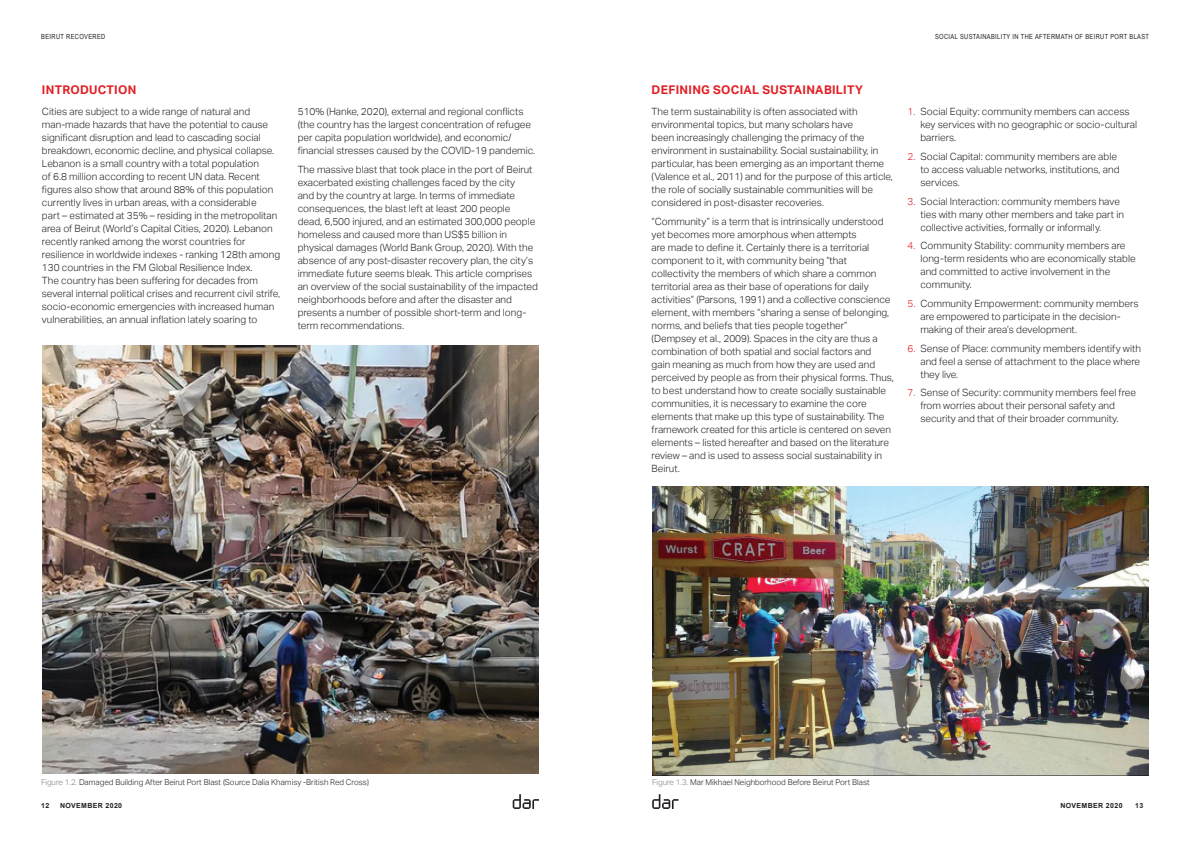
<style>
.page{position:relative;width:1191px;height:842px;background:#fff}
.page>*{position:absolute;margin:0;border:0;box-sizing:border-box;transform-origin:0 0}
.t1{font:700 12px "Aktiv Grotesk";letter-spacing:.025em;color:#e11f25}
.t2{font:300 10px/13px "Aktiv Grotesk";color:#231f20}
.t3{font:300 8px "Aktiv Grotesk";color:#231f20}
.t4{font:7px "Arial Narrow";letter-spacing:.05em;color:#231f20}
.t5{font:700 7px "Arial";letter-spacing:.05em;color:#231f20}
.s1{color:#e11f25}
.s2{color:#808285}
</style>
<div class="page">
<svg style="left:652px;top:794px;width:26px;height:15px"></svg>
<svg style="left:513px;top:794px;width:26px;height:15px"></svg>
<img style="left:652px;top:487px;width:496px;height:288px">
<img style="left:43px;top:346px;width:496px;height:428px">
<p class="t4" style="left:41px;top:31px;width:66px">BEIRUT RECOVERED</p>
<p class="t1" style="left:42px;top:82px;width:96px">INTRODUCTION</p>
<p class="t2" style="left:42px;top:105px;width:240px">Cities are subject to a wide range of natural and man-made hazards that have the potential to cause significant disruption and lead to cascading social breakdown, economic decline, and physical collapse.<br>Lebanon is a small country with a total population<br>of 6.8 million according to recent UN data. Recent figures also show that around 88% of this population currently lives in urban areas, with a considerable<br>part – estimated at 35% – residing in the metropolitan area of Beirut (World’s Capital Cities, 2020). Lebanon recently ranked among the worst countries for resilience in worldwide indexes - ranking 128th among 130 countries in the FM Global Resilience Index.<br>The country has been suffering for decades from several internal political crises and recurrent civil strife, socio-economic emergencies with increased human vulnerabilities, an annual inflation lately soaring to</p>
<p class="t2" style="left:298px;top:105px;width:239px">510% (Hanke, 2020), external and regional conflicts (the country has the largest concentration of refugee per capita population worldwide), and economic/ financial stresses caused by the COVID-19 pandemic.</p>
<p class="t2" style="left:298px;top:163px;width:242px">The massive blast that took place in the port of Beirut exacerbated existing challenges faced by the city<br>and by the country at large. In terms of immediate consequences, the blast left at least 200 people<br>dead, 6,500 injured, and an estimated 300,000 people homeless and caused more than US$5 billion in physical damages (World Bank Group, 2020). With the absence of any post-disaster recovery plan, the city’s immediate future seems bleak. This article comprises an overview of the social sustainability of the impacted neighborhoods before and after the disaster and presents a number of possible short-term and long&shy;term recommendations.</p>
<p class="t4" style="left:935px;top:31px;width:215px">SOCIAL SUSTAINABILITY IN THE AFTERMATH OF BEIRUT PORT BLAST</p>
<p class="t1" style="left:651px;top:82px;width:213px">DEFINING SOCIAL SUSTAINABILITY</p>
<p class="t2" style="left:651px;top:105px;width:243px">The term sustainability is often associated with environmental topics, but many scholars have<br>been increasingly challenging the primacy of the environment in sustainability. Social sustainability, in particular, has been emerging as an important theme (Valence et al., 2011) and for the purpose of this article, the role of socially sustainable communities will be considered in post-disaster recoveries.</p>
<p class="t2" style="left:651px;top:215px;width:244px">“Community” is a term that is intrinsically understood yet becomes more amorphous when attempts<br>are made to define it. Certainly there is a territorial component to it, with community being “that collectivity the members of which share a common territorial area as their base of operations for daily activities” (Parsons, 1991) and a collective conscience element, with members “sharing a sense of belonging, norms, and beliefs that ties people together” (Dempsey et al., 2009). Spaces in the city are thus a combination of both spatial and social factors and<br>gain meaning as much from how they are used and perceived by people as from their physical forms. Thus, to best understand how to create socially sustainable communities, it is necessary to examine the core elements that make up this type of sustainability. The framework created for this article is centered on seven elements – listed hereafter and based on the literature review – and is used to assess social sustainability in Beirut.</p>
<p class="t2" style="left:920px;top:105px;width:218px;text-indent:-13px"><span class="s1">1.</span> Social Equity: community members can access key services with no geographic or socio-cultural barriers.</p>
<p class="t2" style="left:920px;top:150px;width:201px;text-indent:-13px"><span class="s1">2.</span> Social Capital: community members are able to access valuable networks, institutions, and services.</p>
<p class="t2" style="left:920px;top:195px;width:205px;text-indent:-13px"><span class="s1">3.</span> Social Interaction: community members have ties with many other members and take part in collective activities, formally or informally.</p>
<p class="t2" style="left:920px;top:239px;width:217px;text-indent:-13px"><span class="s1">4.</span> Community Stability: community members are long-term residents who are economically stable and committed to active involvement in the community.</p>
<p class="t2" style="left:920px;top:297px;width:220px;text-indent:-13px"><span class="s1">5.</span> Community Empowerment: community members are empowered to participate in the decision&shy;making of their area’s development.</p>
<p class="t2" style="left:920px;top:342px;width:222px;text-align:justify;text-indent:-13px"><span class="s1">6.</span> Sense of Place: community members identify with and feel a sense of attachment to the place where they live.</p>
<p class="t2" style="left:920px;top:386px;width:217px;text-indent:-13px"><span class="s1">7.</span> Sense of Security: community members feel free from worries about their personal safety and security and that of their broader community.</p>
<p class="t3" style="left:41px;top:778px;width:329px"><span class="s2">Figure 1.2.</span> Damaged Building After Beirut Port Blast (Source Dalia Khamisy -British Red Cross)</p>
<p class="t5" style="left:41px;top:801px;width:10px">12</p>
<p class="t5" style="left:60px;top:801px;width:64px">NOVEMBER 2020</p>
<p class="t3" style="left:652px;top:778px;width:219px"><span class="s2">Figure 1.3.</span> Mar Mikhael Neighborhood Before Beirut Port Blast</p>
<p class="t5" style="left:1060px;top:801px;width:64px">NOVEMBER 2020</p>
<p class="t5" style="left:1135px;top:801px;width:10px">13</p>
</div>
